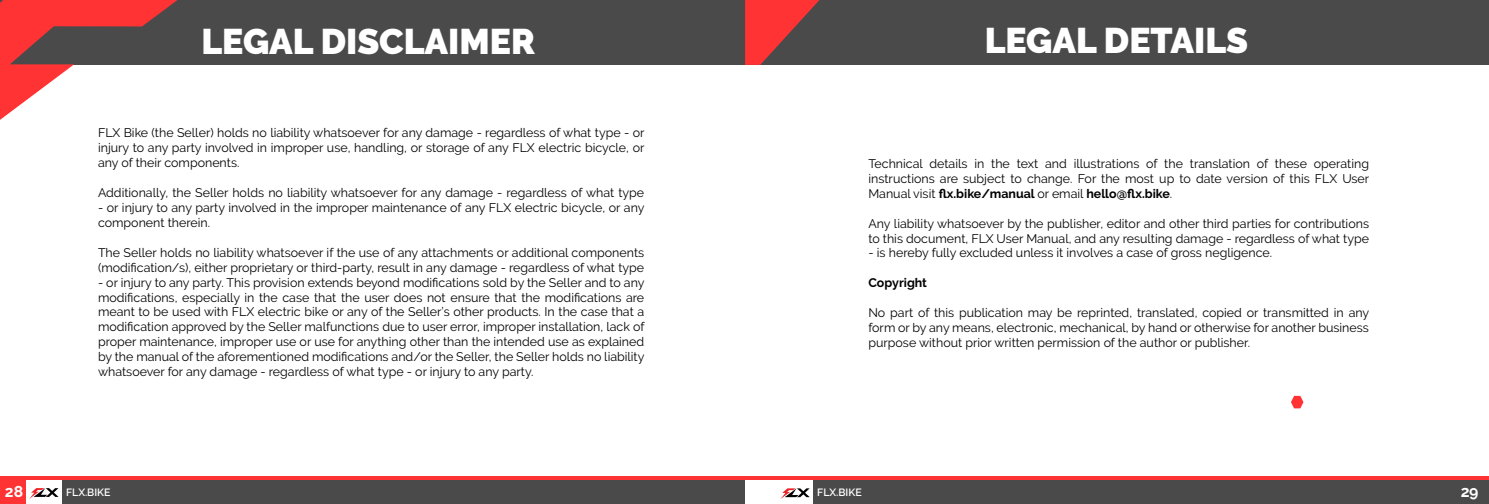
<style>
.page{position:relative;width:1489px;height:504px;background:#fff}
.page>*{position:absolute;margin:0;border:0;box-sizing:border-box;transform-origin:0 0}
.t1{font:900 35.5px "Raleway";color:#fff}
.t2{font:700 15.75px "Raleway";color:#fff}
.t3{font:12.38px/14.9px "Raleway";color:#000;text-align:justify}
.t4{font:700 12.38px "Raleway";color:#000}
.t5{font:600 10.5px "Raleway";color:#fff}
.s1{font-weight:700}
</style>
<div class="page">
<div style="left:0;top:479px;width:26px;height:24px;background:#f33"></div>
<svg style="left:1291px;top:395px;width:12px;height:13px"></svg>
<div style="left:0;top:0;width:1488px;height:64px;background:#4a4a4b"></div>
<svg style="left:0;top:0;width:195px;height:120px"></svg>
<div style="left:62px;top:479px;width:683px;height:24px;background:#4a4a4b"></div>
<svg style="left:30px;top:488px;width:29px;height:10px"></svg>
<hr style="left:0;top:476px;width:745px;height:3px;background:#f33">
<svg style="left:745px;top:0;width:116px;height:65px"></svg>
<div style="left:813px;top:479px;width:675px;height:24px;background:#4a4a4b"></div>
<svg style="left:781px;top:488px;width:28px;height:10px"></svg>
<hr style="left:745px;top:476px;width:743px;height:3px;background:#f33">
<h1 class="t1" style="left:201px;top:21px;width:335px">LEGAL DISCLAIMER</h1>
<p class="t3" style="left:98px;top:125px;width:548px">FLX Bike (the Seller) holds no liability whatsoever for any damage - regardless of what type - or injury to any party involved in improper use, handling, or storage of any FLX electric bicycle, or any of their components.</p>
<p class="t3" style="left:98px;top:185px;width:547px">Additionally, the Seller holds no liability whatsoever for any damage - regardless of what type</p>
<p class="t3" style="left:98px;top:200px;width:548px">- or injury to any party involved in the improper maintenance of any FLX electric bicycle, or any component therein.</p>
<p class="t3" style="left:98px;top:244px;width:547px">The Seller holds no liability whatsoever if the use of any attachments or additional components (modification/s), either proprietary or third-party, result in any damage - regardless of what type</p>
<p class="t3" style="left:98px;top:274px;width:548px">- or injury to any party. This provision extends beyond modifications sold by the Seller and to any modifications, especially in the case that the user does not ensure that the modifications are meant to be used with FLX electric bike or any of the Seller’s other products. In the case that a modification approved by the Seller malfunctions due to user error, improper installation, lack of proper maintenance, improper use or use for anything other than the intended use as explained by the manual of the aforementioned modifications and/or the Seller, the Seller holds no liability whatsoever for any damage - regardless of what type - or injury to any party.</p>
<h1 class="t1" style="left:984px;top:20px;width:265px">LEGAL DETAILS</h1>
<p class="t3" style="left:868px;top:156px;width:502px">Technical details in the text and illustrations of the translation of these operating instructions are subject to change. For the most up to date version of this FLX User Manual visit <span class="s1">flx.bike/manual</span> or email <span class="s1">hello@flx.bike</span>.</p>
<p class="t3" style="left:868px;top:215px;width:502px">Any liability whatsoever by the publisher, editor and other third parties for contributions to this document, FLX User Manual, and any resulting damage - regardless of what type</p>
<p class="t3" style="left:868px;top:245px;width:405px">- is hereby fully excluded unless it involves a case of gross negligence.</p>
<p class="t4" style="left:868px;top:275px;width:60px">Copyright</p>
<p class="t3" style="left:868px;top:305px;width:502px">No part of this publication may be reprinted, translated, copied or transmitted in any form or by any means, electronic, mechanical, by hand or otherwise for another business purpose without prior written permission of the author or publisher.</p>
<p class="t2" style="left:5px;top:481px;width:20px">28</p>
<p class="t5" style="left:66px;top:486px;width:46px">FLX.BIKE</p>
<p class="t5" style="left:817px;top:486px;width:46px">FLX.BIKE</p>
<p class="t2" style="left:1460px;top:482px;width:19px">29</p>
</div>
